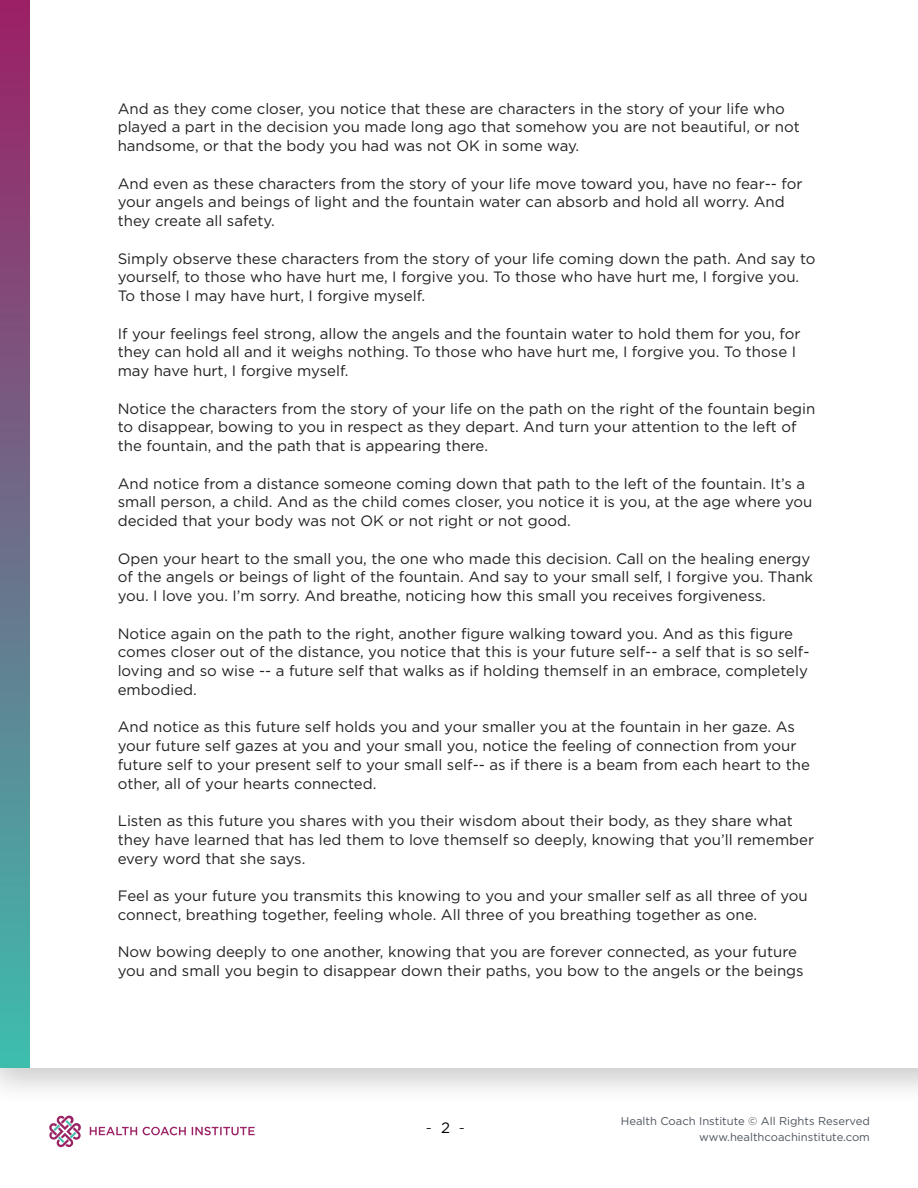
<style>
.page{position:relative;width:918px;height:1188px;background:#fff}
.page>*{position:absolute;margin:0;border:0;box-sizing:border-box;transform-origin:0 0}
.t1{font:15px/18.8px "Gotham";color:#222}
.t2{font:300 15px "Gotham";color:#000}
.t3{font:11.25px/16.5px "Gotham";color:#4d545d;text-align:right}
.s1{font-weight:400}
</style>
<div class="page">
<div style="left:0;top:0;width:918px;height:1107px;background:#000;opacity:.2"></div>
<div style="left:0;top:0;width:918px;height:1068px;background:#fff"></div>
<div style="left:0;top:0;width:29px;height:1068px;background:linear-gradient(to bottom,#9d1f65,#3dbdad)"></div>
<svg style="left:90px;top:1127px;width:165px;height:8px"></svg>
<svg style="left:49px;top:1115px;width:32px;height:32px"></svg>
<p class="t1" style="left:118px;top:99px;width:684px">And as they come closer, you notice that these are characters in the story of your life who played a part in the decision you made long ago that somehow you are not beautiful, or not handsome, or that the body you had was not OK in some way.</p>
<p class="t1" style="left:118px;top:174px;width:686px">And even as these characters from the story of your life move toward you, have no fear-- for your angels and beings of light and the fountain water can absorb and hold all worry. And they create all safety.</p>
<p class="t1" style="left:118px;top:249px;width:699px">Simply observe these characters from the story of your life coming down the path. And say to yourself, to those who have hurt me, I forgive you. To those who have hurt me, I forgive you.<br>To those I may have hurt, I forgive myself.</p>
<p class="t1" style="left:118px;top:324px;width:684px">If your feelings feel strong, allow the angels and the fountain water to hold them for you, for they can hold all and it weighs nothing. To those who have hurt me, I forgive you. To those I may have hurt, I forgive myself.</p>
<p class="t1" style="left:118px;top:399px;width:699px">Notice the characters from the story of your life on the path on the right of the fountain begin to disappear, bowing to you in respect as they depart. And turn your attention to the left of the fountain, and the path that is appearing there.</p>
<p class="t1" style="left:118px;top:474px;width:696px">And notice from a distance someone coming down that path to the left of the fountain. It’s a small person, a child. And as the child comes closer, you notice it is you, at the age where you decided that your body was not OK or not right or not good.</p>
<p class="t1" style="left:118px;top:549px;width:697px">Open your heart to the small you, the one who made this decision. Call on the healing energy of the angels or beings of light of the fountain. And say to your small self, I forgive you. Thank you. I love you. I’m sorry. And breathe, noticing how this small you receives forgiveness.</p>
<p class="t1" style="left:118px;top:624px;width:693px">Notice again on the path to the right, another figure walking toward you. And as this figure comes closer out of the distance, you notice that this is your future self-- a self that is so self&shy;loving and so wise -- a future self that walks as if holding themself in an embrace, completely embodied.</p>
<p class="t1" style="left:118px;top:717px;width:694px">And notice as this future self holds you and your smaller you at the fountain in her gaze. As your future self gazes at you and your small you, notice the feeling of connection from your future self to your present self to your small self-- as if there is a beam from each heart to the other, all of your hearts connected.</p>
<p class="t1" style="left:118px;top:811px;width:698px">Listen as this future you shares with you their wisdom about their body, as they share what they have learned that has led them to love themself so deeply, knowing that you’ll remember every word that she says.</p>
<p class="t1" style="left:118px;top:886px;width:691px">Feel as your future you transmits this knowing to you and your smaller self as all three of you connect, breathing together, feeling whole. All three of you breathing together as one.</p>
<p class="t1" style="left:118px;top:942px;width:687px">Now bowing deeply to one another, knowing that you are forever connected, as your future you and small you begin to disappear down their paths, you bow to the angels or the beings</p>
<p class="t2" style="left:426px;top:1119px;width:41px">- <span class="s1">2</span> -</p>
<p class="t3" style="left:621px;top:1112px;width:251px">Health Coach Institute © All Rights Reserved www.healthcoachinstitute.com</p>
</div>
